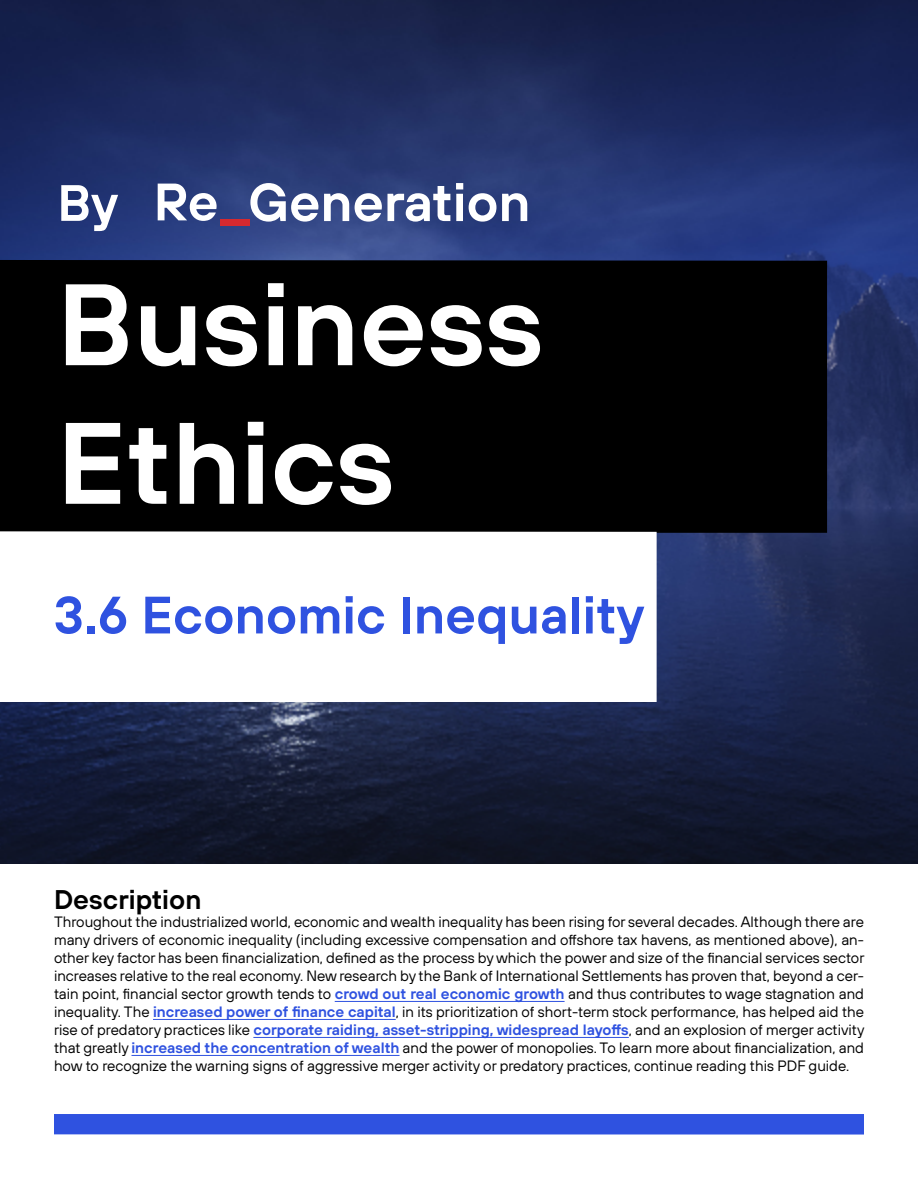
<style>
.page{position:relative;width:918px;height:1188px;background:#fff}
.page>*{position:absolute;margin:0;border:0;box-sizing:border-box;transform-origin:0 0}
.t1{font:600 115.5px/138.6px "TT Hoves";color:#fff}
.t2{font:600 53.55px "TT Hoves";color:#fff}
.t3{font:600 52.5px "TT Hoves";color:#2f52e0}
.t4{font:600 51px "TT Hoves";color:#fff}
.t5{font:600 27px "TT Hoves";color:#000}
.t6{font:15px/18px "TT Hoves";color:#000;text-align:justify}
.s1{font-weight:600;color:#2f52e0}
</style>
<div class="page">
<img style="left:0;top:0;width:918px;height:864px">
<div style="left:0;top:260px;width:827px;height:273px;background:#000"></div>
<hr style="left:335px;top:1001px;width:230px;height:1px;background:#2f52e0">
<hr style="left:153px;top:1019px;width:243px;height:1px;background:#2f52e0">
<hr style="left:253px;top:1037px;width:376px;height:1px;background:#2f52e0">
<hr style="left:131px;top:1055px;width:269px;height:1px;background:#2f52e0">
<div style="left:54px;top:1114px;width:810px;height:21px;background:#2f52e0"></div>
<svg style="left:0;top:531px;width:657px;height:171px"></svg>
<svg style="left:158px;top:184px;width:59px;height:37px"></svg>
<div style="left:220px;top:220px;width:29px;height:6px;background:#d6292f"></div>
<h3 class="t4" style="left:57px;top:169px;width:62px">By</h3>
<h2 class="t2" style="left:248px;top:167px;width:284px">Generation</h2>
<h1 class="t1" style="left:57px;top:252px;width:488px">Business<br>Ethics</h1>
<h3 class="t3" style="left:54px;top:580px;width:592px">3.6 Economic Inequality</h3>
<h3 class="t5" style="left:54px;top:882px;width:149px">Description</h3>
<p class="t6" style="left:54px;top:912px;width:812px">Throughout the industrialized world, economic and wealth inequality has been rising for several decades. Although there are many drivers of economic inequality (including excessive compensation and offshore tax havens, as mentioned above), an&shy;other key factor has been financialization, defined as the process by which the power and size of the financial services sector increases relative to the real economy. New research by the Bank of International Settlements has proven that, beyond a cer&shy;tain point, financial sector growth tends to <span class="s1">crowd out real economic growth</span> and thus contributes to wage stagnation and inequality. The <span class="s1">increased power of finance capital</span>, in its prioritization of short-term stock performance, has helped aid the rise of predatory practices like <span class="s1">corporate raiding, asset-stripping, widespread layoffs</span>, and an explosion of merger activity that greatly <span class="s1">increased the concentration of wealth</span> and the power of monopolies. To learn more about financialization, and how to recognize the warning signs of aggressive merger activity or predatory practices, continue reading this PDF guide.</p>
</div>
